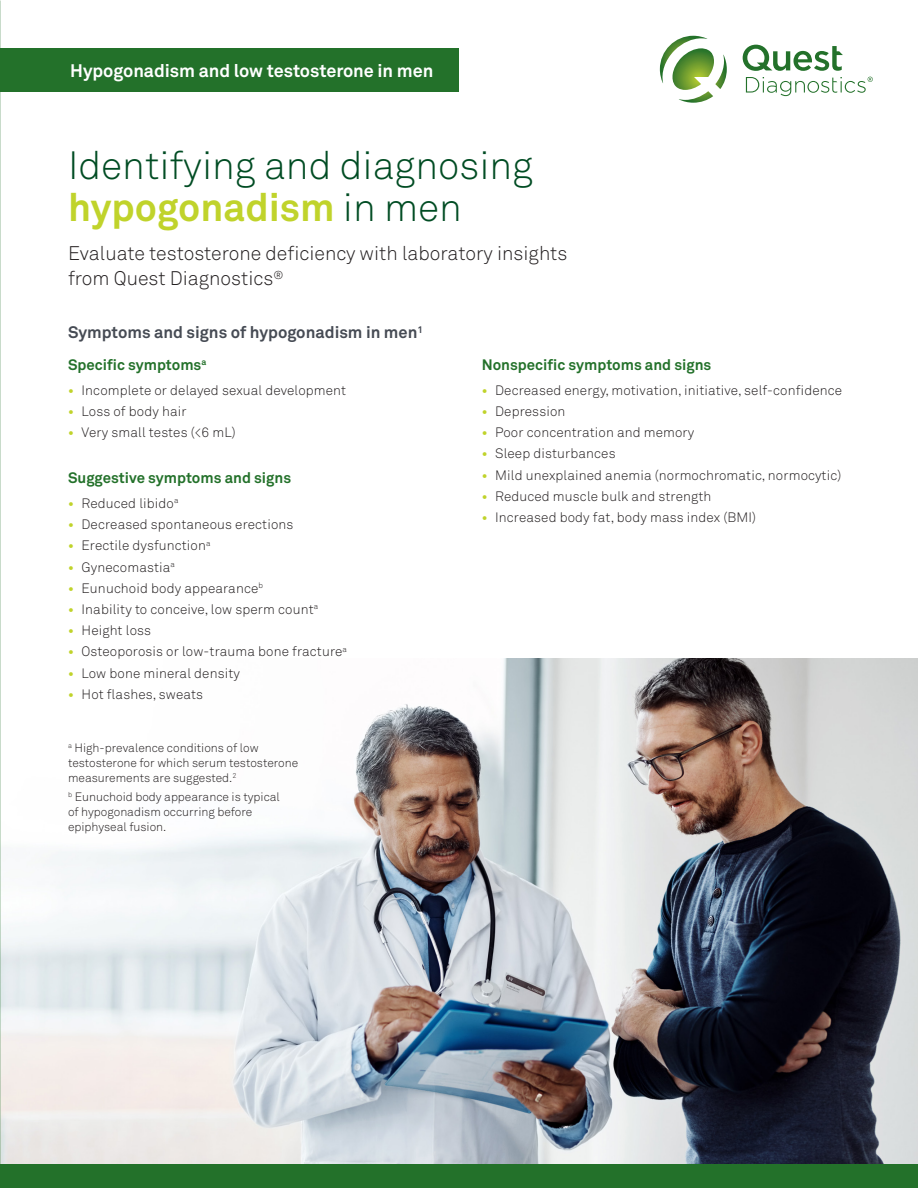
<style>
.page{position:relative;width:918px;height:1188px;background:#fff}
.page>*{position:absolute;margin:0;border:0;box-sizing:border-box;transform-origin:0 0}
.t1{font:300 39px/42px "Akkurat Pro";color:#004c23}
.t2{font:300 19.5px "Akkurat Pro";color:#231f20}
.t3{font:700 18px "Akkurat Pro";letter-spacing:-.005em;color:#fff}
.t4{font:700 16.5px "Akkurat Pro";color:#464b54}
.t5{font:700 15px "Akkurat Pro";color:#23712a}
.t6{font:300 13.5px "Akkurat Pro";letter-spacing:.01em;color:#231f20}
.References{font:300 12px/15px "Akkurat Pro";color:#231f20}
.s1{font-weight:700;color:#c0d32b}
</style>
<div class="page">
<svg style="left:660px;top:36px;width:67px;height:67px"></svg>
<svg style="left:743px;top:45px;width:130px;height:51px"></svg>
<div style="left:0;top:49px;width:459px;height:43px;background:#23712a"></div>
<img style="left:0;top:659px;width:918px;height:506px">
<div style="left:0;top:1165px;width:918px;height:23px;background:#23712a"></div>
<h4 class="t3" style="left:70px;top:59px;width:365px">Hypogonadism and low testosterone in men</h4>
<h1 class="t1" style="left:68px;top:144px;width:467px">Identifying and diagnosing <span class="s1">hypogonadism</span> in men</h1>
<h3 class="t2" style="left:68px;top:242px;width:501px">Evaluate testosterone deficiency with laboratory insights</h3>
<h3 class="t2" style="left:68px;top:267px;width:217px">from Quest Diagnostics<sup>®</sup></h3>
<h3 class="t4" style="left:68px;top:322px;width:356px">Symptoms and signs of hypogonadism in men<sup>1</sup></h3>
<h3 class="t5" style="left:68px;top:355px;width:140px">Specific symptoms<sup>a</sup></h3>
<p class="t6" style="left:68px;top:382px;width:280px"><span class="s1">•</span> Incomplete or delayed sexual development</p>
<p class="t6" style="left:68px;top:403px;width:120px"><span class="s1">•</span> Loss of body hair</p>
<p class="t6" style="left:68px;top:424px;width:169px"><span class="s1">•</span> Very small testes (&lt;6 mL)</p>
<h3 class="t5" style="left:68px;top:469px;width:225px">Suggestive symptoms and signs</h3>
<p class="t6" style="left:68px;top:495px;width:112px"><span class="s1">•</span> Reduced libido<sup>a</sup></p>
<p class="t6" style="left:68px;top:516px;width:227px"><span class="s1">•</span> Decreased spontaneous erections</p>
<p class="t6" style="left:68px;top:538px;width:144px"><span class="s1">•</span> Erectile dysfunction<sup>a</sup></p>
<p class="t6" style="left:68px;top:559px;width:108px"><span class="s1">•</span> Gynecomastia<sup>a</sup></p>
<p class="t6" style="left:68px;top:580px;width:197px"><span class="s1">•</span> Eunuchoid body appearance<sup>b</sup></p>
<p class="t6" style="left:68px;top:601px;width:252px"><span class="s1">•</span> Inability to conceive, low sperm count<sup>a</sup></p>
<p class="t6" style="left:68px;top:623px;width:85px"><span class="s1">•</span> Height loss</p>
<p class="t6" style="left:68px;top:644px;width:280px"><span class="s1">•</span> Osteoporosis or low-trauma bone fracture<sup>a</sup></p>
<p class="t6" style="left:68px;top:665px;width:173px"><span class="s1">•</span> Low bone mineral density</p>
<p class="t6" style="left:68px;top:686px;width:137px"><span class="s1">•</span> Hot flashes, sweats</p>
<p class="References" style="left:68px;top:741px;width:232px"><sup>a</sup> High-prevalence conditions of low testosterone for which serum testosterone measurements are suggested.<sup>2</sup></p>
<p class="References" style="left:68px;top:789px;width:213px"><sup>b</sup> Eunuchoid body appearance is typical of hypogonadism occurring before epiphyseal fusion.</p>
<h3 class="t5" style="left:482px;top:355px;width:231px">Nonspecific symptoms and signs</h3>
<p class="t6" style="left:482px;top:382px;width:362px"><span class="s1">•</span> Decreased energy, motivation, initiative, self-confidence</p>
<p class="t6" style="left:482px;top:403px;width:85px"><span class="s1">•</span> Depression</p>
<p class="t6" style="left:482px;top:424px;width:214px"><span class="s1">•</span> Poor concentration and memory</p>
<p class="t6" style="left:482px;top:446px;width:135px"><span class="s1">•</span> Sleep disturbances</p>
<p class="t6" style="left:482px;top:467px;width:361px"><span class="s1">•</span> Mild unexplained anemia (normochromatic, normocytic)</p>
<p class="t6" style="left:482px;top:488px;width:231px"><span class="s1">•</span> Reduced muscle bulk and strength</p>
<p class="t6" style="left:482px;top:509px;width:276px"><span class="s1">•</span> Increased body fat, body mass index (BMI)</p>
</div>
